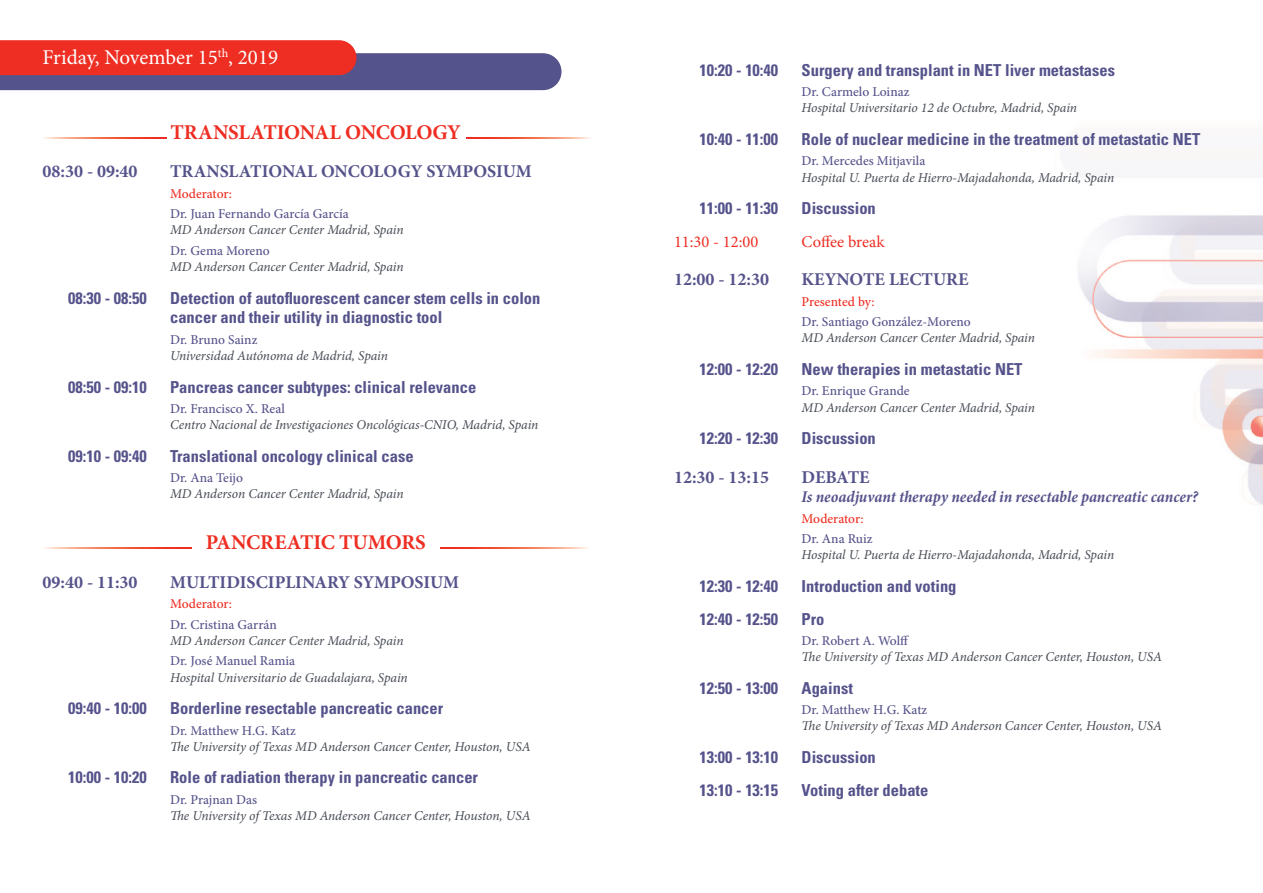
<style>
.page{position:relative;width:1263px;height:893px;background:#fff}
.page>*{position:absolute;margin:0;border:0;box-sizing:border-box;transform-origin:0 0}
.t1{font:700 21px "Minion Pro";letter-spacing:-.015em;color:#ee2e22}
.t2{font:21px "Minion Pro";color:#fff}
.t3{font:700 18px "Minion Pro";color:#55538b}
.t4{font:700 condensed 16.5px/19.8px "Univers LT Std";color:#55538b}
.t5{font:italic 700 condensed 16.5px "Minion Pro";letter-spacing:-.005em;color:#55538b}
.t6{font:16.5px "Minion Pro";color:#ee2e22}
.t7{font:italic 13.5px "Minion Pro";letter-spacing:-.005em;color:#464b54}
.t8{font:500 13.5px "Minion Pro";color:#55538b}
.t9{font:500 13.5px "Minion Pro";letter-spacing:-.005em;color:#ee2e22}
</style>
<div class="page">
<img style="left:1078px;top:215px;width:185px;height:290px">
<svg style="left:467px;top:137px;width:124px;height:1px"></svg>
<svg style="left:440px;top:547px;width:148px;height:2px"></svg>
<svg style="left:44px;top:547px;width:147px;height:2px"></svg>
<svg style="left:44px;top:137px;width:123px;height:1px"></svg>
<svg style="left:0;top:40px;width:561px;height:50px;background:#aa5469"></svg>
<h1 class="t2" style="left:43px;top:43px;width:237px">Friday, November 15<sup>th</sup>, 2019</h1>
<h1 class="t1" style="left:170px;top:117px;width:292px">TRANSLATIONAL ONCOLOGY</h1>
<h2 class="t3" style="left:43px;top:159px;width:97px">08:30 - 09:40</h2>
<h2 class="t3" style="left:170px;top:159px;width:363px">TRANSLATIONAL ONCOLOGY SYMPOSIUM</h2>
<p class="t9" style="left:170px;top:184px;width:63px">Moderator:</p>
<p class="t8" style="left:170px;top:205px;width:180px">Dr. Juan Fernando García García</p>
<p class="t7" style="left:170px;top:221px;width:235px">MD Anderson Cancer Center Madrid, Spain</p>
<p class="t8" style="left:170px;top:241px;width:101px">Dr. Gema Moreno</p>
<p class="t7" style="left:170px;top:257px;width:235px">MD Anderson Cancer Center Madrid, Spain</p>
<p class="t4" style="left:68px;top:288px;width:80px">08:30 - 08:50</p>
<p class="t4" style="left:170px;top:288px;width:372px">Detection of autofluorescent cancer stem cells in colon cancer and their utility in diagnostic tool</p>
<p class="t8" style="left:170px;top:330px;width:89px">Dr. Bruno Sainz</p>
<p class="t7" style="left:170px;top:346px;width:219px">Universidad Autónoma de Madrid, Spain</p>
<p class="t4" style="left:68px;top:377px;width:80px">08:50 - 09:10</p>
<p class="t4" style="left:170px;top:377px;width:308px">Pancreas cancer subtypes: clinical relevance</p>
<p class="t8" style="left:170px;top:400px;width:116px">Dr. Francisco X. Real</p>
<p class="t7" style="left:170px;top:416px;width:370px">Centro Nacional de Investigaciones Oncológicas-CNIO, Madrid, Spain</p>
<p class="t4" style="left:68px;top:446px;width:80px">09:10 - 09:40</p>
<p class="t4" style="left:170px;top:446px;width:245px">Translational oncology clinical case</p>
<p class="t8" style="left:170px;top:469px;width:75px">Dr. Ana Teijo</p>
<p class="t7" style="left:170px;top:485px;width:235px">MD Anderson Cancer Center Madrid, Spain</p>
<h1 class="t1" style="left:206px;top:528px;width:222px">PANCREATIC TUMORS</h1>
<h2 class="t3" style="left:43px;top:569px;width:97px">09:40 - 11:30</h2>
<h2 class="t3" style="left:170px;top:569px;width:291px">MULTIDISCIPLINARY SYMPOSIUM</h2>
<p class="t9" style="left:170px;top:595px;width:63px">Moderator:</p>
<p class="t8" style="left:170px;top:615px;width:108px">Dr. Cristina Garrán</p>
<p class="t7" style="left:170px;top:631px;width:235px">MD Anderson Cancer Center Madrid, Spain</p>
<p class="t8" style="left:170px;top:652px;width:127px">Dr. José Manuel Ramia</p>
<p class="t7" style="left:170px;top:668px;width:239px">Hospital Universitario de Guadalajara, Spain</p>
<p class="t4" style="left:68px;top:698px;width:80px">09:40 - 10:00</p>
<p class="t4" style="left:170px;top:698px;width:275px">Borderline resectable pancreatic cancer</p>
<p class="t8" style="left:170px;top:721px;width:127px">Dr. Matthew H.G. Katz</p>
<p class="t7" style="left:170px;top:737px;width:362px">The University of Texas MD Anderson Cancer Center, Houston, USA</p>
<p class="t4" style="left:68px;top:767px;width:80px">10:00 - 10:20</p>
<p class="t4" style="left:170px;top:767px;width:309px">Role of radiation therapy in pancreatic cancer</p>
<p class="t8" style="left:170px;top:790px;width:89px">Dr. Prajnan Das</p>
<p class="t7" style="left:170px;top:806px;width:362px">The University of Texas MD Anderson Cancer Center, Houston, USA</p>
<p class="t4" style="left:699px;top:60px;width:80px">10:20 - 10:40</p>
<p class="t4" style="left:802px;top:60px;width:315px">Surgery and transplant in NET liver metastases</p>
<p class="t8" style="left:801px;top:83px;width:109px">Dr. Carmelo Loinaz</p>
<p class="t7" style="left:801px;top:99px;width:277px">Hospital Universitario 12 de Octubre, Madrid, Spain</p>
<p class="t4" style="left:699px;top:129px;width:80px">10:40 - 11:00</p>
<p class="t4" style="left:802px;top:129px;width:400px">Role of nuclear medicine in the treatment of metastatic NET</p>
<p class="t8" style="left:801px;top:152px;width:125px">Dr. Mercedes Mitjavila</p>
<p class="t7" style="left:801px;top:168px;width:314px">Hospital U. Puerta de Hierro-Majadahonda, Madrid, Spain</p>
<p class="t4" style="left:699px;top:198px;width:80px">11:00 - 11:30</p>
<p class="t4" style="left:802px;top:198px;width:76px">Discussion</p>
<p class="t6" style="left:674px;top:230px;width:86px">11:30 - 12:00</p>
<p class="t6" style="left:801px;top:230px;width:85px">Coffee break</p>
<h2 class="t3" style="left:674px;top:267px;width:97px">12:00 - 12:30</h2>
<h2 class="t3" style="left:802px;top:267px;width:168px">KEYNOTE LECTURE</h2>
<p class="t9" style="left:801px;top:292px;width:74px">Presented by:</p>
<p class="t8" style="left:801px;top:313px;width:171px">Dr. Santiago González-Moreno</p>
<p class="t7" style="left:801px;top:329px;width:235px">MD Anderson Cancer Center Madrid, Spain</p>
<p class="t4" style="left:699px;top:359px;width:80px">12:00 - 12:20</p>
<p class="t4" style="left:802px;top:359px;width:222px">New therapies in metastatic NET</p>
<p class="t8" style="left:801px;top:382px;width:110px">Dr. Enrique Grande</p>
<p class="t7" style="left:801px;top:398px;width:235px">MD Anderson Cancer Center Madrid, Spain</p>
<p class="t4" style="left:699px;top:428px;width:80px">12:20 - 12:30</p>
<p class="t4" style="left:802px;top:428px;width:76px">Discussion</p>
<h2 class="t3" style="left:674px;top:464px;width:97px">12:30 - 13:15</h2>
<h2 class="t3" style="left:802px;top:464px;width:70px">DEBATE</h2>
<p class="t5" style="left:801px;top:486px;width:398px">Is neoadjuvant therapy needed in resectable pancreatic cancer?</p>
<p class="t9" style="left:801px;top:509px;width:63px">Moderator:</p>
<p class="t8" style="left:801px;top:530px;width:72px">Dr. Ana Ruiz</p>
<p class="t7" style="left:801px;top:546px;width:314px">Hospital U. Puerta de Hierro-Majadahonda, Madrid, Spain</p>
<p class="t4" style="left:699px;top:576px;width:80px">12:30 - 12:40</p>
<p class="t4" style="left:802px;top:576px;width:156px">Introduction and voting</p>
<p class="t4" style="left:699px;top:609px;width:80px">12:40 - 12:50</p>
<p class="t4" style="left:802px;top:609px;width:24px">Pro</p>
<p class="t8" style="left:801px;top:632px;width:109px">Dr. Robert A. Wolff</p>
<p class="t7" style="left:801px;top:648px;width:362px">The University of Texas MD Anderson Cancer Center, Houston, USA</p>
<p class="t4" style="left:699px;top:678px;width:80px">12:50 - 13:00</p>
<p class="t4" style="left:802px;top:678px;width:53px">Against</p>
<p class="t8" style="left:801px;top:701px;width:127px">Dr. Matthew H.G. Katz</p>
<p class="t7" style="left:801px;top:717px;width:362px">The University of Texas MD Anderson Cancer Center, Houston, USA</p>
<p class="t4" style="left:699px;top:747px;width:80px">13:00 - 13:10</p>
<p class="t4" style="left:802px;top:747px;width:76px">Discussion</p>
<p class="t4" style="left:699px;top:780px;width:80px">13:10 - 13:15</p>
<p class="t4" style="left:802px;top:780px;width:128px">Voting after debate</p>
</div>
